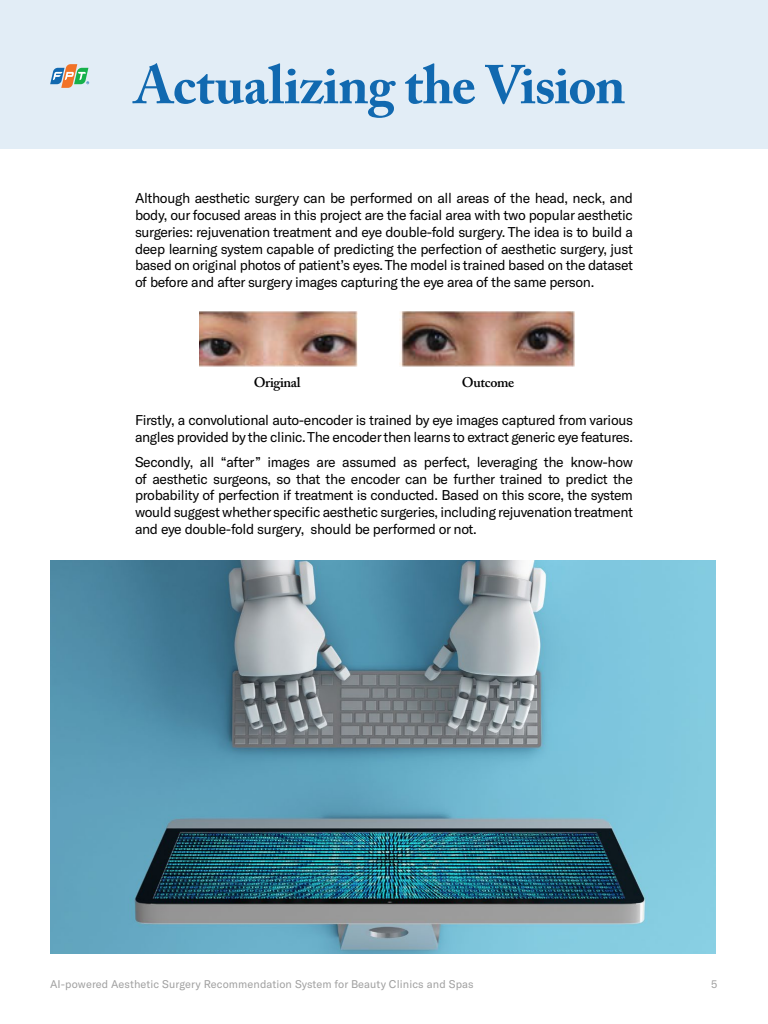
<style>
.page{position:relative;width:768px;height:1024px;background:#fff}
.page>*{position:absolute;margin:0;border:0;box-sizing:border-box;transform-origin:0 0}
.t1{font:700 54px "Adobe Caslon Pro";letter-spacing:-.015em;color:#1169b0}
.t2{font:14px/16.8px "GT America";letter-spacing:-.025em;color:#000;text-align:justify}
.t3{font:600 14px "Adobe Caslon Pro";letter-spacing:-.025em;color:#000}
.t4{font:11px "GT America";letter-spacing:.01em;color:#a0a0a0}
</style>
<div class="page">
<div style="left:0;top:0;width:768px;height:149px;background:#e2edf6"></div>
<svg style="left:50px;top:64px;width:39px;height:24px"></svg>
<img style="left:199px;top:311px;width:159px;height:56px">
<img style="left:399px;top:311px;width:176px;height:56px">
<img style="left:50px;top:560px;width:666px;height:394px">
<h1 class="t1" style="left:134px;top:53px;width:493px">Actualizing the Vision</h1>
<p class="t2" style="left:135px;top:190px;width:500px">Although aesthetic surgery can be performed on all areas of the head, neck, and body, our focused areas in this project are the facial area with two popular aesthetic surgeries: rejuvenation treatment and eye double-fold surgery. The idea is to build a deep learning system capable of predicting the perfection of aesthetic surgery, just based on original photos of patient’s eyes. The model is trained based on the dataset of before and after surgery images capturing the eye area of the same person.</p>
<p class="t3" style="left:254px;top:374px;width:48px">Original</p>
<p class="t3" style="left:462px;top:374px;width:54px">Outcome</p>
<p class="t2" style="left:135px;top:412px;width:500px">Firstly, a convolutional auto-encoder is trained by eye images captured from various angles provided by the clinic. The encoder then learns to extract generic eye features.</p>
<p class="t2" style="left:135px;top:453px;width:500px">Secondly, all “after” images are assumed as perfect, leveraging the know-how of aesthetic surgeons, so that the encoder can be further trained to predict the probability of perfection if treatment is conducted. Based on this score, the system would suggest whether specific aesthetic surgeries, including rejuvenation treatment and eye double-fold surgery, should be performed or not.</p>
<p class="t4" style="left:50px;top:978px;width:425px">AI-powered Aesthetic Surgery Recommendation System for Beauty Clinics and Spas</p>
<p class="t4" style="left:711px;top:978px;width:8px">5</p>
</div>
